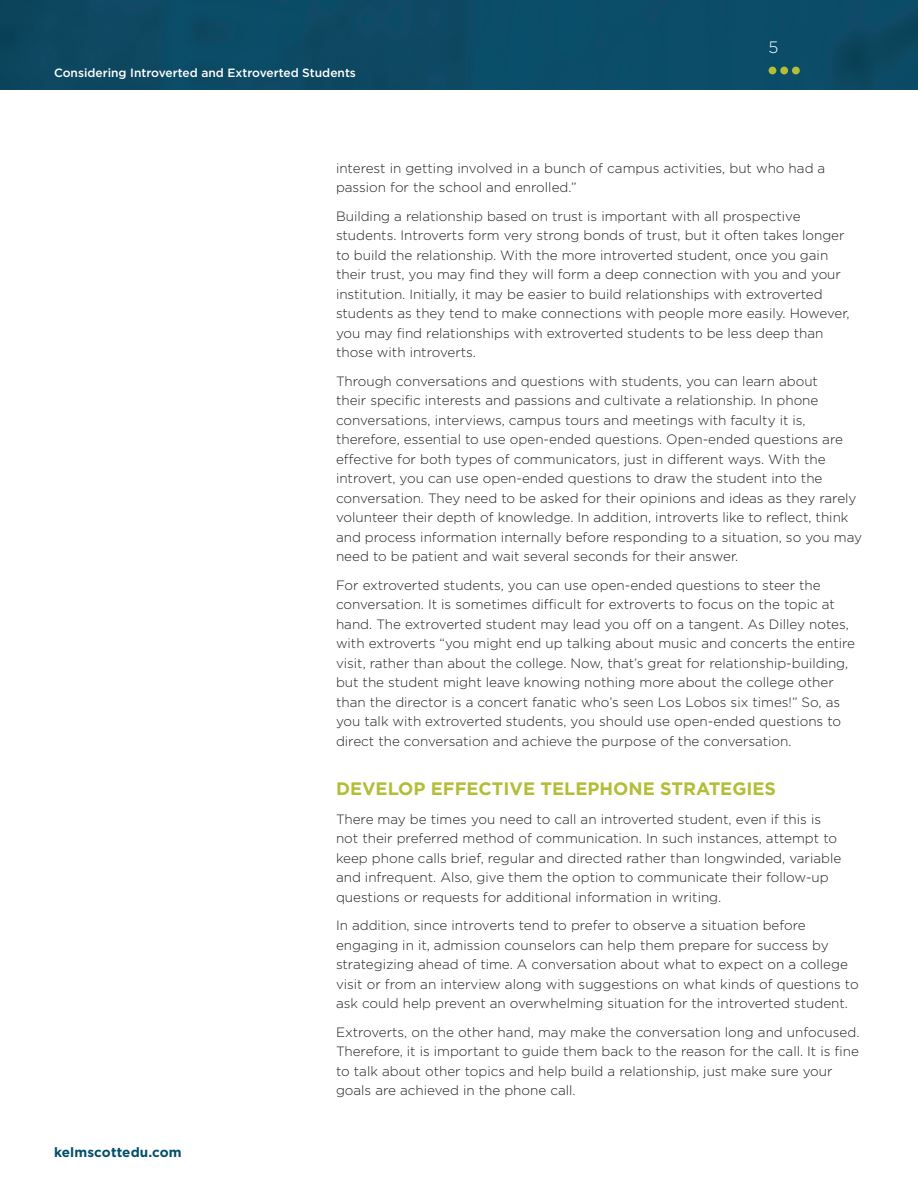
<style>
.page{position:relative;width:918px;height:1188px;background:#fff}
.page>*{position:absolute;margin:0;border:0;box-sizing:border-box;transform-origin:0 0}
.t1{font:700 18px "Gotham";color:#b3bd35}
.t2{font:300 16.5px "Gotham";color:#fff}
.t3{font:300 13.5px/19.5px "Gotham";color:#231f20}
.t4{font:700 13.5px "Gotham";letter-spacing:.01em;color:#014f6e}
.t5{font:500 12px "Gotham";color:#fff}
</style>
<div class="page">
<div style="left:0;top:0;width:918px;height:90px;background:#0c4b66"></div>
<div style="left:792px;top:67px;width:8px;height:7px;background:#b3bd35;border-radius:50%"></div>
<div style="left:780px;top:67px;width:8px;height:7px;background:#b3bd35;border-radius:50%"></div>
<div style="left:769px;top:67px;width:7px;height:7px;background:#b3bd35;border-radius:50%"></div>
<p class="t5" style="left:54px;top:65px;width:304px">Considering Introverted and Extroverted Students</p>
<p class="t2" style="left:769px;top:37px;width:11px">5</p>
<p class="t4" style="left:54px;top:1143px;width:129px">kelmscottedu.com</p>
<p class="t3" style="left:336px;top:158px;width:491px">interest in getting involved in a bunch of campus activities, but who had a passion for the school and enrolled.”</p>
<p class="t3" style="left:336px;top:206px;width:515px">Building a relationship based on trust is important with all prospective students. Introverts form very strong bonds of trust, but it often takes longer to build the relationship. With the more introverted student, once you gain their trust, you may find they will form a deep connection with you and your institution. Initially, it may be easier to build relationships with extroverted students as they tend to make connections with people more easily. However, you may find relationships with extroverted students to be less deep than those with introverts.</p>
<p class="t3" style="left:336px;top:371px;width:528px">Through conversations and questions with students, you can learn about<br>their specific interests and passions and cultivate a relationship. In phone conversations, interviews, campus tours and meetings with faculty it is, therefore, essential to use open-ended questions. Open-ended questions are effective for both types of communicators, just in different ways. With the introvert, you can use open-ended questions to draw the student into the conversation. They need to be asked for their opinions and ideas as they rarely volunteer their depth of knowledge. In addition, introverts like to reflect, think and process information internally before responding to a situation, so you may need to be patient and wait several seconds for their answer.</p>
<p class="t3" style="left:336px;top:575px;width:521px">For extroverted students, you can use open-ended questions to steer the conversation. It is sometimes difficult for extroverts to focus on the topic at hand. The extroverted student may lead you off on a tangent. As Dilley notes, with extroverts “you might end up talking about music and concerts the entire visit, rather than about the college. Now, that’s great for relationship-building, but the student might leave knowing nothing more about the college other than the director is a concert fanatic who’s seen Los Lobos six times!” So, as you talk with extroverted students, you should use open-ended questions to direct the conversation and achieve the purpose of the conversation.</p>
<h1 class="t1" style="left:336px;top:777px;width:442px">DEVELOP EFFECTIVE TELEPHONE STRATEGIES</h1>
<p class="t3" style="left:336px;top:809px;width:507px">There may be times you need to call an introverted student, even if this is not their preferred method of communication. In such instances, attempt to keep phone calls brief, regular and directed rather than longwinded, variable and infrequent. Also, give them the option to communicate their follow-up questions or requests for additional information in writing.</p>
<p class="t3" style="left:336px;top:915px;width:524px">In addition, since introverts tend to prefer to observe a situation before engaging in it, admission counselors can help them prepare for success by strategizing ahead of time. A conversation about what to expect on a college visit or from an interview along with suggestions on what kinds of questions to ask could help prevent an overwhelming situation for the introverted student.</p>
<p class="t3" style="left:336px;top:1022px;width:525px">Extroverts, on the other hand, may make the conversation long and unfocused.<br>Therefore, it is important to guide them back to the reason for the call. It is fine to talk about other topics and help build a relationship, just make sure your goals are achieved in the phone call.</p>
</div>
